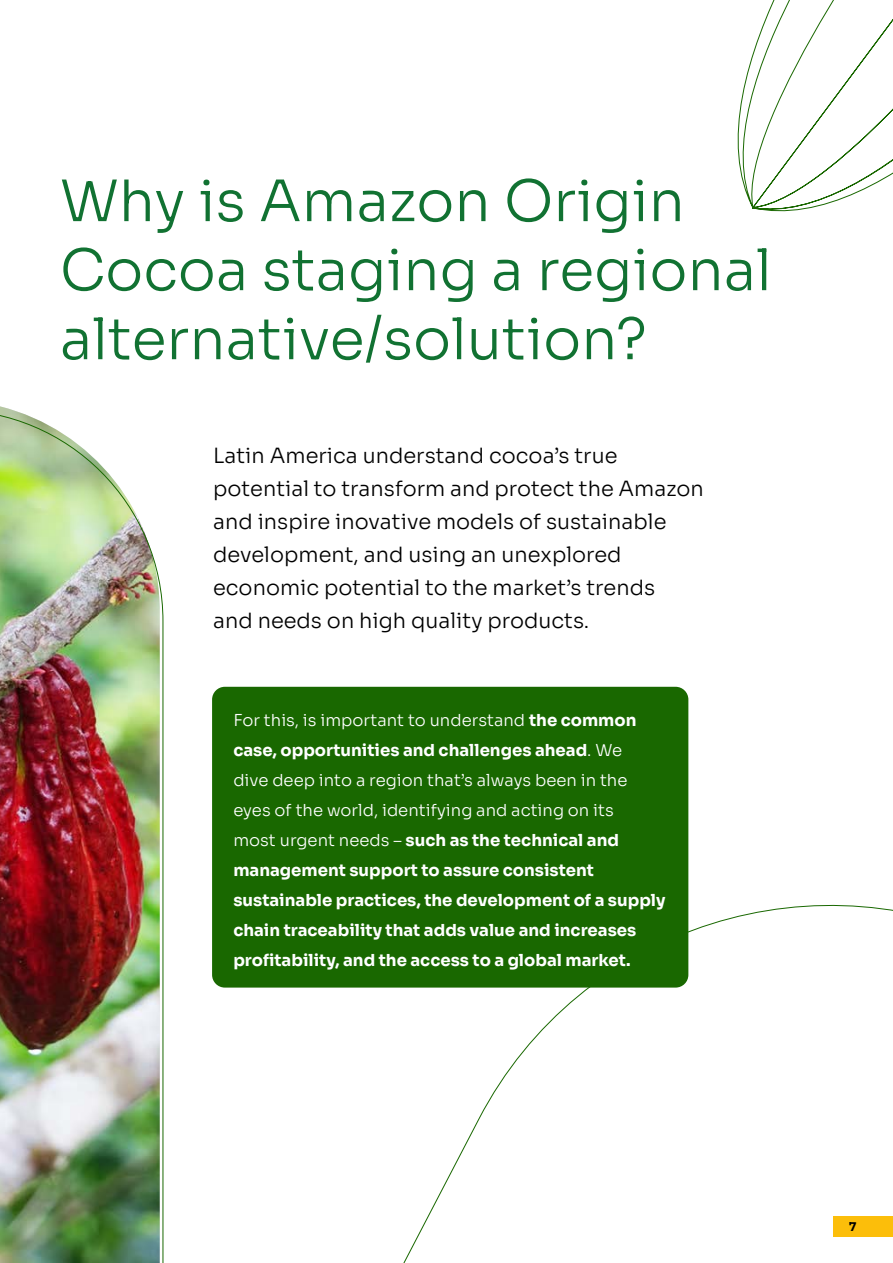
<style>
.page{position:relative;width:893px;height:1263px;background:#fff}
.page>*{position:absolute;margin:0;border:0;box-sizing:border-box;transform-origin:0 0}
.t1{font:300 57px/69px "Sora";color:#117232}
.t2{font:300 21px/33px "Sora";color:#000}
.t3{font:16.5px/30px "Sora";color:#fff}
.t4{font:12px "Sora";color:#000}
.s1{font-weight:300}
</style>
<div class="page">
<svg style="left:256px;top:848px;width:637px;height:415px"></svg>
<div style="left:212px;top:687px;width:476px;height:300px;background:#196800;border-radius:13px"></div>
<img style="left:0;top:409px;width:164px;height:854px">
<svg style="left:737px;top:0;width:156px;height:212px"></svg>
<h1 class="t1" style="left:60px;top:161px;width:713px">Why is Amazon Origin<br>Cocoa staging a regional alternative/solution?</h1>
<p class="t2" style="left:213px;top:437px;width:492px">Latin America understand cocoa’s true potential to transform and protect the Amazon and inspire inovative models of sustainable development, and using an unexplored economic potential to the market’s trends<br>and needs on high quality products.</p>
<p class="t3" style="left:233px;top:703px;width:434px"><span class="s1">For this, is important to understand</span> the common case, opportunities and challenges ahead<span class="s1">. We<br>dive deep into a region that’s always been in the eyes of the world, identifying and acting on its<br>most urgent needs –</span> such as the technical and management support to assure consistent sustainable practices, the development of a supply chain traceability that adds value and increases profitability, and the access to a global market.</p>
<p class="t4" style="left:849px;top:1217px;width:9px">7</p>
</div>
